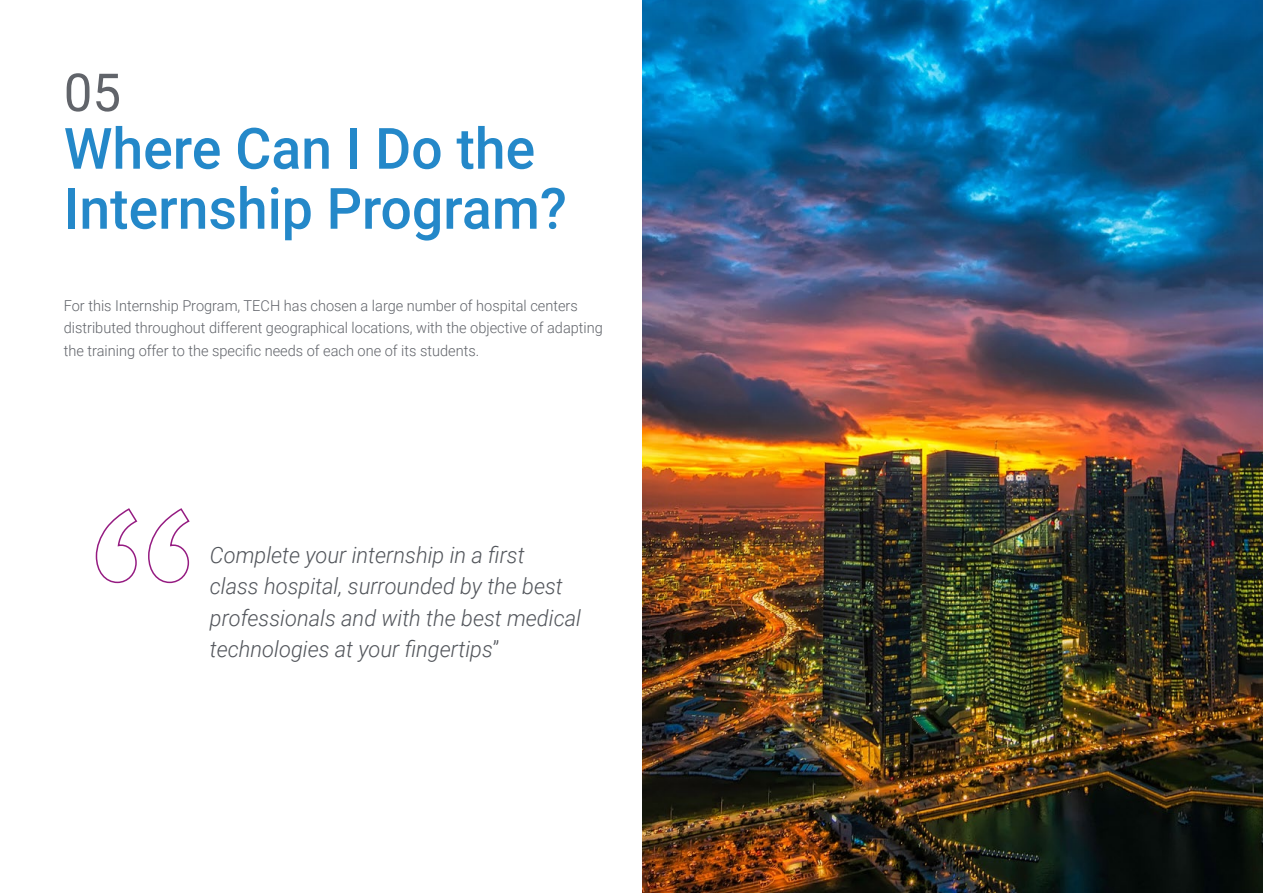
<style>
.page{position:relative;width:1263px;height:893px;background:#fff}
.page>*{position:absolute;margin:0;border:0;box-sizing:border-box;transform-origin:0 0}
.t1{font:500 57px/60px "Roboto";color:#2488c9}
.t2{font:52.5px "Roboto";color:#61646a}
.t3{font:italic 300 22.5px/31.5px "Roboto";color:#52555b}
.t4{font:300 15px/22.5px "Roboto";color:#61646a}
.s1{font-style:normal}
</style>
<div class="page">
<svg style="left:95px;top:508px;width:95px;height:76px"></svg>
<img style="left:642px;top:0;width:621px;height:893px">
<h2 class="t2" style="left:64px;top:56px;width:59px">05</h2>
<h1 class="t1" style="left:64px;top:116px;width:504px">Where Can I Do the<br>Internship Program?</h1>
<p class="t4" style="left:64px;top:293px;width:541px">For this Internship Program, TECH has chosen a large number of hospital centers distributed throughout different geographical locations, with the objective of adapting the training offer to the specific needs of each one of its students.</p>
<h3 class="t3" style="left:210px;top:538px;width:373px">Complete your internship in a first<br>class hospital, surrounded by the best professionals and with the best medical technologies at your fingertips<span class="s1">”</span></h3>
</div>
